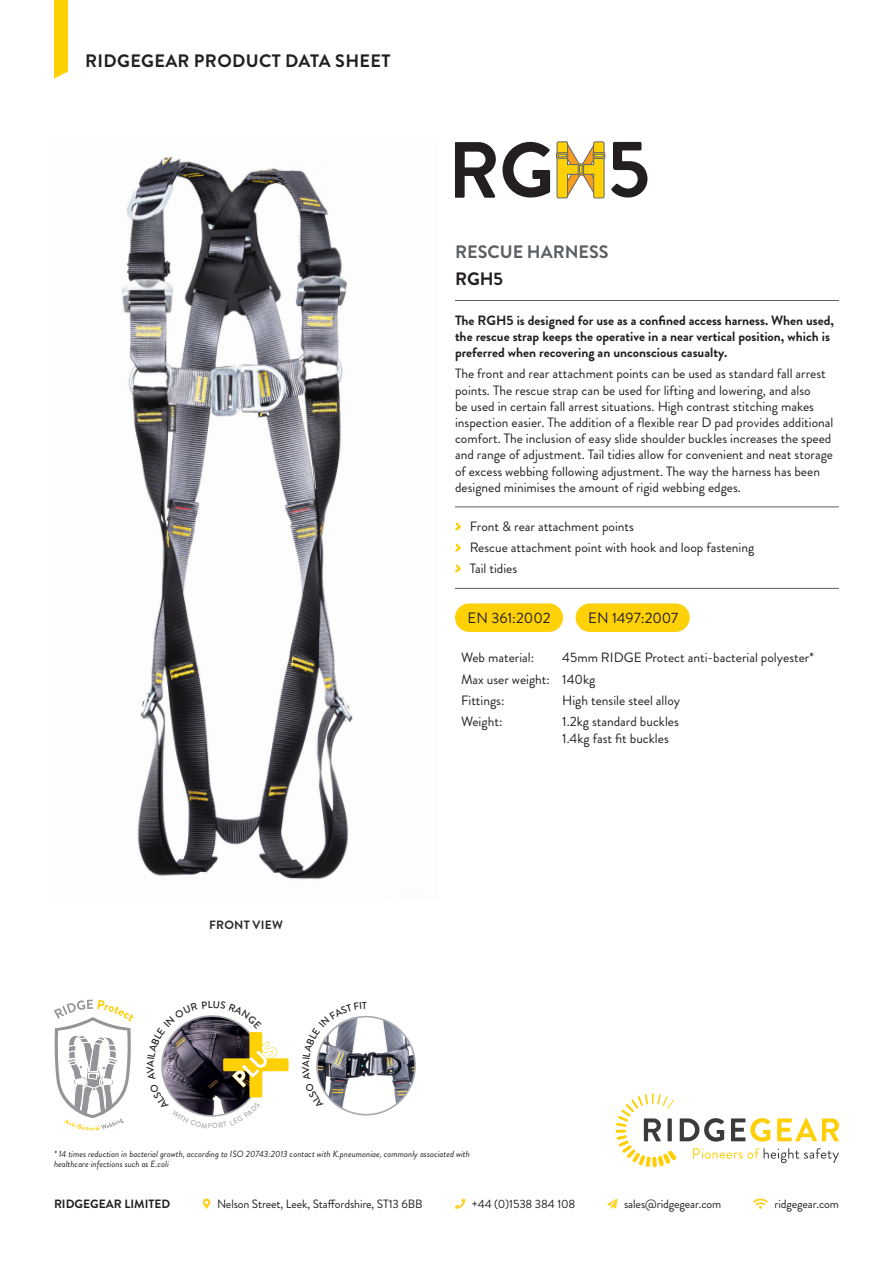
<style>
.page{position:relative;width:893px;height:1263px;background:#fff}
.page>*{position:absolute;margin:0;border:0;box-sizing:border-box;transform-origin:0 0}
.t1{font:700 18px "Brandon Grotesque";letter-spacing:.02em;color:#231f20}
.t2{font:700 18px "Brandon Grotesque";color:#5b6065}
.t3{font:15px "Brandon Grotesque";color:#231f20}
.t4{font:13.5px/16.2px "Brandon Grotesque";color:#231f20}
.t5{font:700 13.5px/16.2px "Brandon Grotesque";color:#231f20}
.t6{font:12px "Brandon Grotesque";letter-spacing:-.01em;color:#231f20}
.t7{font:700 12px "Brandon Grotesque";color:#231f20}
.t8{font:700 12px "Brandon Grotesque";letter-spacing:.02em;color:#2e2926}
.t9{font:italic 9px/10.5px "Brandon Grotesque";color:#231f20}
</style>
<div class="page">
<svg style="left:616px;top:1093px;width:223px;height:74px"></svg>
<svg style="left:203px;top:1198px;width:7px;height:11px"></svg>
<svg style="left:455px;top:1198px;width:10px;height:11px"></svg>
<svg style="left:607px;top:1198px;width:11px;height:11px"></svg>
<svg style="left:753px;top:1198px;width:15px;height:11px"></svg>
<svg style="left:54px;top:0;width:14px;height:79px"></svg>
<hr style="left:455px;top:300px;width:384px;height:1px;background:#5b6065">
<hr style="left:455px;top:506px;width:384px;height:1px;background:#5b6065">
<hr style="left:455px;top:588px;width:384px;height:1px;background:#5b6065">
<div style="left:455px;top:603px;width:108px;height:29px;background:#fed006;border-radius:14px"></div>
<div style="left:576px;top:603px;width:114px;height:29px;background:#fed006;border-radius:14px"></div>
<svg style="left:54px;top:1000px;width:79px;height:130px"></svg>
<svg style="left:455px;top:142px;width:41px;height:56px"></svg>
<svg style="left:502px;top:142px;width:48px;height:56px"></svg>
<div style="left:556px;top:153px;width:12px;height:5px;border:1px solid #63666a"></div>
<div style="left:593px;top:152px;width:12px;height:7px;border:1px solid #63666a"></div>
<svg style="left:557px;top:141px;width:47px;height:57px"></svg>
<svg style="left:611px;top:142px;width:36px;height:56px"></svg>
<img style="left:122px;top:156px;width:231px;height:724px">
<img style="left:340px;top:1017px;width:75px;height:97px">
<svg style="left:455px;top:522px;width:6px;height:9px"></svg>
<svg style="left:455px;top:564px;width:6px;height:8px"></svg>
<svg style="left:455px;top:543px;width:6px;height:9px"></svg>
<svg style="left:161px;top:1015px;width:128px;height:102px"></svg>
<svg style="left:316px;top:1016px;width:51px;height:92px"></svg>
<h1 class="t1" style="left:85px;top:48px;width:307px">RIDGEGEAR PRODUCT DATA SHEET</h1>
<p class="t8" style="left:209px;top:917px;width:75px">FRONT VIEW</p>
<p class="t2" style="left:455px;top:239px;width:155px">RESCUE HARNESS</p>
<p class="t1" style="left:455px;top:267px;width:50px">RGH5</p>
<p class="t5" style="left:455px;top:312px;width:381px">The RGH5 is designed for use as a confined access harness. When used, the rescue strap keeps the operative in a near vertical position, which is preferred when recovering an unconscious casualty.</p>
<p class="t4" style="left:455px;top:366px;width:380px">The front and rear attachment points can be used as standard fall arrest points. The rescue strap can be used for lifting and lowering, and also<br>be used in certain fall arrest situations. High contrast stitching makes inspection easier. The addition of a flexible rear D pad provides additional comfort. The inclusion of easy slide shoulder buckles increases the speed and range of adjustment. Tail tidies allow for convenient and neat storage of excess webbing following adjustment. The way the harness has been designed minimises the amount of rigid webbing edges.</p>
<p class="t4" style="left:470px;top:519px;width:166px">Front &amp; rear attachment points</p>
<p class="t4" style="left:470px;top:540px;width:286px">Rescue attachment point with hook and loop fastening</p>
<p class="t4" style="left:470px;top:561px;width:49px">Tail tidies</p>
<p class="t3" style="left:468px;top:607px;width:85px">EN 361:2002</p>
<p class="t3" style="left:588px;top:607px;width:92px">EN 1497:2007</p>
<p class="t4" style="left:461px;top:649px;width:75px">Web material:</p>
<p class="t4" style="left:562px;top:649px;width:253px">45mm RIDGE Protect anti-bacterial polyester*</p>
<p class="t4" style="left:461px;top:671px;width:91px">Max user weight:</p>
<p class="t4" style="left:562px;top:671px;width:35px">140kg</p>
<p class="t4" style="left:461px;top:692px;width:45px">Fittings:</p>
<p class="t4" style="left:562px;top:692px;width:119px">High tensile steel alloy</p>
<p class="t4" style="left:461px;top:714px;width:43px">Weight:</p>
<p class="t4" style="left:562px;top:714px;width:118px">1.2kg standard buckles</p>
<p class="t4" style="left:562px;top:730px;width:108px">1.4kg fast fit buckles</p>
<p class="t9" style="left:54px;top:1148px;width:417px">* 14 times reduction in bacterial growth, according to ISO 20743:2013 contact with K.pneumoniae, commonly associated with healthcare infections such as E.coli</p>
<p class="t7" style="left:54px;top:1195px;width:118px">RIDGEGEAR LIMITED</p>
<p class="t6" style="left:217px;top:1195px;width:207px">Nelson Street, Leek, Staffordshire, ST13 6BB</p>
<p class="t6" style="left:472px;top:1195px;width:105px">+44 (0)1538 384 108</p>
<p class="t6" style="left:624px;top:1195px;width:99px">sales@ridgegear.com</p>
<p class="t6" style="left:774px;top:1195px;width:66px">ridgegear.com</p>
</div>
